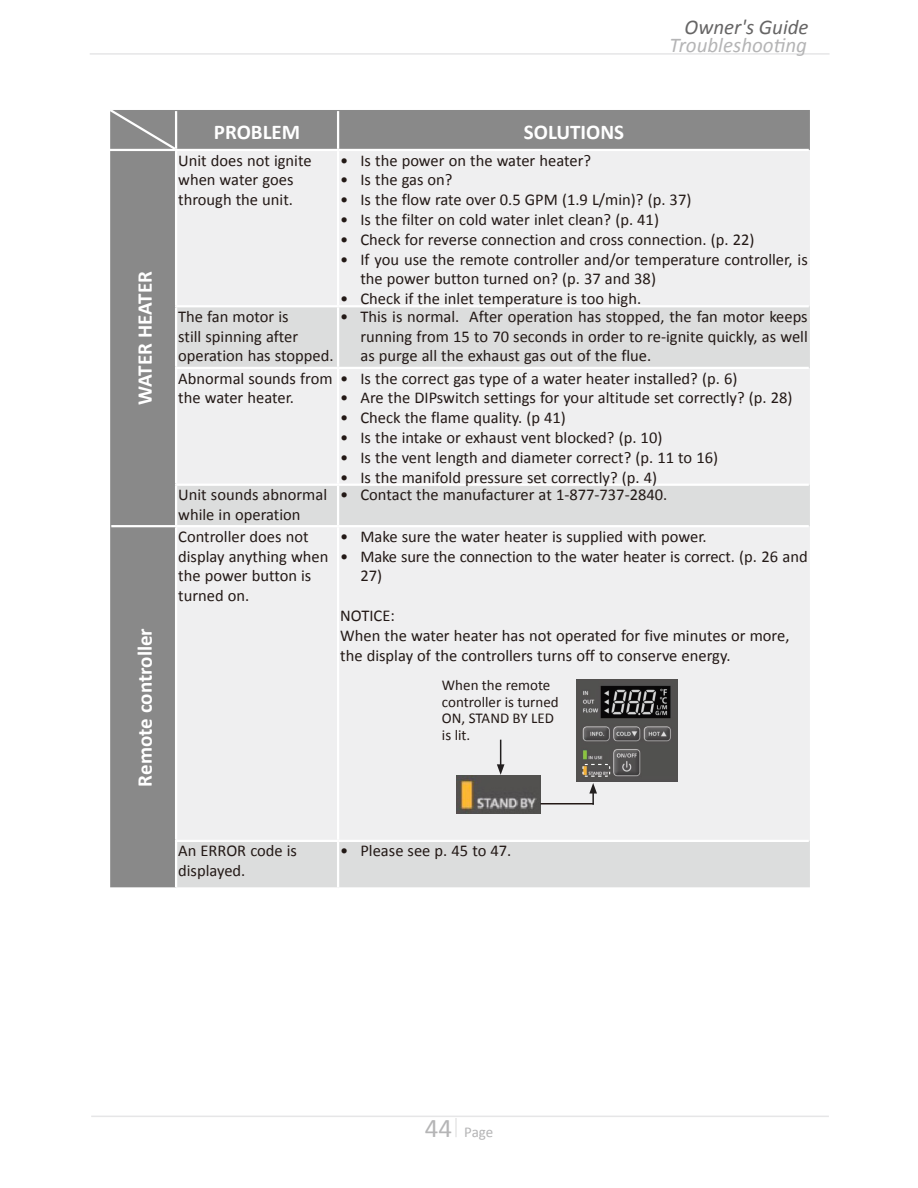
<style>
.page{position:relative;width:918px;height:1188px;background:#fff}
.page>*{position:absolute;margin:0;border:0;box-sizing:border-box;transform-origin:0 0}
.Body_Text{font:700 21px "Calibri";color:#fff}
.section_header{font:italic 21px "Calibri";color:#b5b5b6}
.Chapter_header{font:italic 21px "Calibri";color:#666565}
.TableText{font:16.5px/19.8px "Calibri";color:#231916}
.Body_Text-2{font:16.5px/19.8px "Calibri";color:#231916}
.Annotation_Text_Aria{font:15px/16.5px "Calibri";color:#231916}
.t1{font:15px "Calibri";color:#b5b5b6}
.s1{font-size:27px}
</style>
<div class="page">
<hr style="left:91px;top:1116px;width:738px;height:1px;background:#e6e6e7">
<svg style="left:455px;top:1118px;width:2px;height:19px"></svg>
<hr style="left:90px;top:53px;width:740px;height:2px;background:#e6e6e7">
<div style="left:110px;top:110px;width:700px;height:777px;background:#898989"></div>
<div style="left:177px;top:150px;width:633px;height:335px;background:#efeff0"></div>
<div style="left:177px;top:306px;width:633px;height:62px;background:#dcdddd"></div>
<svg style="left:177px;top:485px;width:633px;height:402px;fill:#efeff0"></svg>
<hr style="left:109px;top:149px;width:66px;height:2px;background:#fff">
<hr style="left:111px;top:525px;width:65px;height:2px;background:#fff">
<hr style="left:175px;top:111px;width:2px;height:38px;background:#fff">
<hr style="left:337px;top:111px;width:2px;height:38px;background:#fff">
<hr style="left:175px;top:149px;width:163px;height:2px;background:#fff">
<hr style="left:175px;top:151px;width:2px;height:154px;background:#fff">
<hr style="left:338px;top:149px;width:471px;height:2px;background:#fff">
<hr style="left:337px;top:151px;width:2px;height:154px;background:#fff">
<hr style="left:175px;top:305px;width:163px;height:2px;background:#fff">
<hr style="left:175px;top:307px;width:2px;height:60px;background:#fff">
<hr style="left:338px;top:305px;width:471px;height:2px;background:#fff">
<hr style="left:337px;top:307px;width:2px;height:60px;background:#fff">
<hr style="left:175px;top:367px;width:163px;height:2px;background:#fff">
<hr style="left:175px;top:369px;width:2px;height:115px;background:#fff">
<hr style="left:338px;top:367px;width:471px;height:2px;background:#fff">
<hr style="left:337px;top:369px;width:2px;height:115px;background:#fff">
<hr style="left:175px;top:484px;width:163px;height:2px;background:#fff">
<hr style="left:175px;top:486px;width:2px;height:39px;background:#fff">
<hr style="left:338px;top:484px;width:471px;height:2px;background:#fff">
<hr style="left:337px;top:486px;width:2px;height:39px;background:#fff">
<hr style="left:176px;top:525px;width:162px;height:2px;background:#fff">
<hr style="left:175px;top:527px;width:2px;height:313px;background:#fff">
<hr style="left:338px;top:525px;width:471px;height:2px;background:#fff">
<hr style="left:337px;top:527px;width:2px;height:313px;background:#fff">
<hr style="left:175px;top:840px;width:163px;height:2px;background:#fff">
<hr style="left:175px;top:842px;width:2px;height:45px;background:#fff">
<hr style="left:338px;top:840px;width:471px;height:2px;background:#fff">
<hr style="left:337px;top:842px;width:2px;height:45px;background:#fff">
<svg style="left:110px;top:110px;width:65px;height:39px;background:#919191"></svg>
<img style="left:576px;top:679px;width:101px;height:103px">
<svg style="left:582px;top:763px;width:29px;height:14px"></svg>
<svg style="left:497px;top:740px;width:7px;height:35px"></svg>
<img style="left:457px;top:775px;width:84px;height:38px">
<hr style="left:540px;top:803px;width:54px;height:2px;background:#231916">
<svg style="left:589px;top:783px;width:8px;height:22px"></svg>
<p class="Chapter_header" style="left:685px;top:12px;width:126px">Owner's Guide</p>
<p class="section_header" style="left:670px;top:30px;width:139px">Troubleshooting</p>
<p class="Body_Text" style="left:131px;top:405px;width:135px;rotate:-90deg">WATER HEATER</p>
<p class="Body_Text" style="left:131px;top:787px;width:160px;rotate:-90deg">Remote controller</p>
<p class="Body_Text" style="left:214px;top:118px;width:88px">PROBLEM</p>
<p class="Body_Text" style="left:524px;top:118px;width:102px">SOLUTIONS</p>
<p class="Body_Text-2" style="left:178px;top:150px;width:135px">Unit does not ignite when water goes through the unit.</p>
<p class="TableText" style="left:340px;top:150px;width:252px">• Is the power on the water heater?</p>
<p class="TableText" style="left:340px;top:170px;width:114px">• Is the gas on?</p>
<p class="TableText" style="left:340px;top:190px;width:353px">• Is the flow rate over 0.5 GPM (1.9 L/min)? (p. 37)</p>
<p class="TableText" style="left:340px;top:210px;width:320px">• Is the filter on cold water inlet clean? (p. 41)</p>
<p class="TableText" style="left:340px;top:229px;width:416px">• Check for reverse connection and cross connection. (p. 22)</p>
<p class="TableText" style="left:360px;top:249px;width:449px;text-indent:-20px">• If you use the remote controller and/or temperature controller, is the power button turned on? (p. 37 and 38)</p>
<p class="TableText" style="left:340px;top:289px;width:300px">• Check if the inlet temperature is too high.</p>
<p class="Body_Text-2" style="left:178px;top:307px;width:154px">The fan motor is<br>still spinning after operation has stopped.</p>
<p class="TableText" style="left:360px;top:307px;width:449px;text-align:justify;text-indent:-20px">• This is normal. After operation has stopped, the fan motor keeps running from 15 to 70 seconds in order to re-ignite quickly, as well as purge all the exhaust gas out of the flue.</p>
<p class="Body_Text-2" style="left:178px;top:368px;width:156px">Abnormal sounds from the water heater.</p>
<p class="TableText" style="left:340px;top:368px;width:399px">• Is the correct gas type of a water heater installed? (p. 6)</p>
<p class="TableText" style="left:340px;top:388px;width:454px">• Are the DIPswitch settings for your altitude set correctly? (p. 28)</p>
<p class="TableText" style="left:340px;top:408px;width:227px">• Check the flame quality. (p 41)</p>
<p class="TableText" style="left:340px;top:428px;width:324px">• Is the intake or exhaust vent blocked? (p. 10)</p>
<p class="TableText" style="left:340px;top:447px;width:379px">• Is the vent length and diameter correct? (p. 11 to 16)</p>
<p class="TableText" style="left:340px;top:467px;width:318px">• Is the manifold pressure set correctly? (p. 4)</p>
<p class="Body_Text-2" style="left:178px;top:485px;width:150px">Unit sounds abnormal while in operation</p>
<p class="TableText" style="left:340px;top:485px;width:326px">• Contact the manufacturer at 1-877-737-2840.</p>
<p class="Body_Text-2" style="left:178px;top:526px;width:152px">Controller does not display anything when the power button is turned on.</p>
<p class="TableText" style="left:340px;top:526px;width:366px">• Make sure the water heater is supplied with power.</p>
<p class="TableText" style="left:360px;top:546px;width:449px;text-indent:-20px">• Make sure the connection to the water heater is correct. (p. 26 and<br>27)</p>
<p class="TableText" style="left:340px;top:606px;width:56px">NOTICE:</p>
<p class="TableText" style="left:340px;top:625px;width:451px">When the water heater has not operated for five minutes or more, the display of the controllers turns off to conserve energy.</p>
<p class="Body_Text-2" style="left:178px;top:841px;width:120px">An ERROR code is</p>
<p class="Body_Text-2" style="left:178px;top:861px;width:66px">displayed.</p>
<p class="Annotation_Text_Aria" style="left:442px;top:677px;width:118px">When the remote controller is turned<br>ON, STAND BY LED is lit.</p>
<p class="TableText" style="left:340px;top:841px;width:170px">• Please see p. 45 to 47.</p>
<p class="t1" style="left:425px;top:1123px;width:70px"><span class="s1">44</span> Page</p>
</div>
